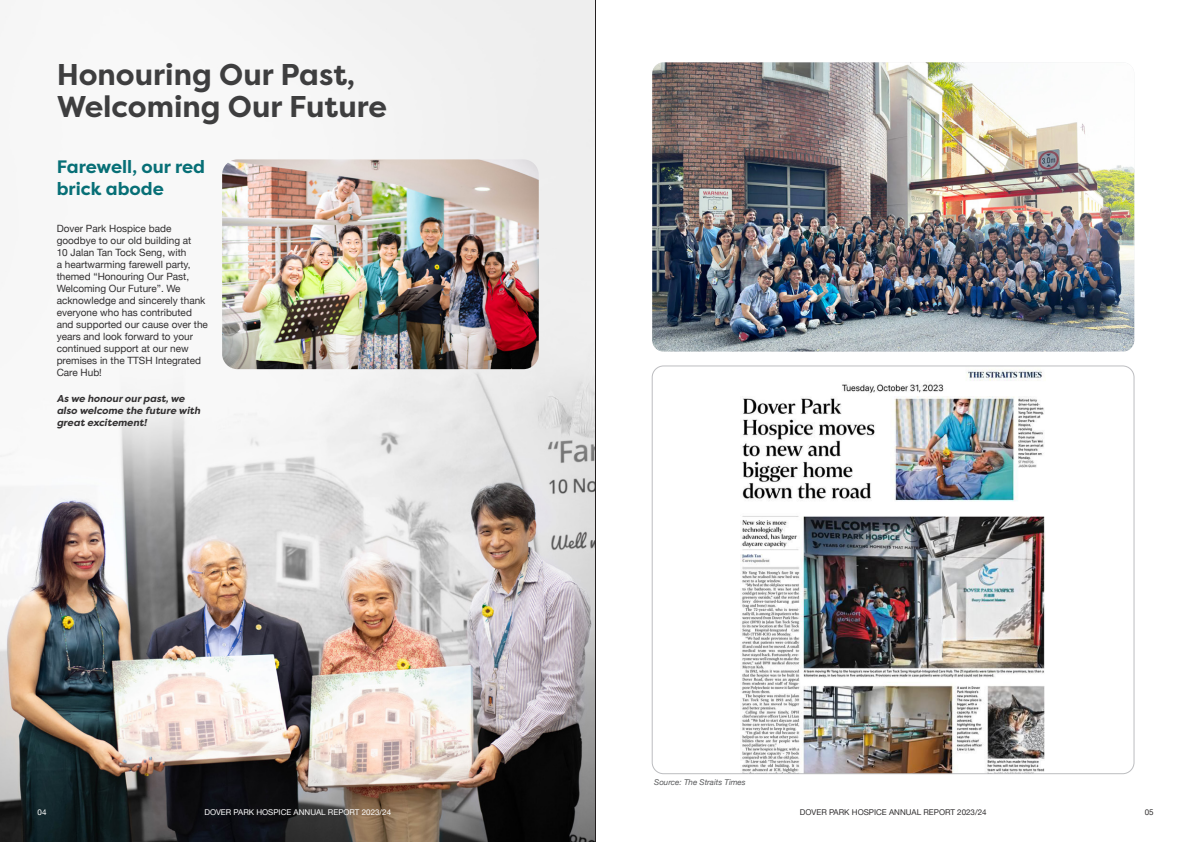
<style>
.page{position:relative;width:1191px;height:842px;background:#fff}
.page>*{position:absolute;margin:0;border:0;box-sizing:border-box;transform-origin:0 0}
.t1{font:700 30px "Filson Pro";color:#3e3e3f}
.t2{font:700 18px/21.6px "Filson Pro";color:#076f76}
.t3{font:10px/12px "Helvetica Neue";color:#312f30}
.t4{font:italic 700 10px/12px "Filson Pro";color:#312f30}
.t5{font:8px "Helvetica Neue";color:#fff}
.t6{font:8px "Helvetica Neue";color:#312f30}
.t7{font:italic 8px "Helvetica Neue";color:#57585a}
</style>
<div class="page">
<img style="left:0;top:0;width:595px;height:842px">
<img style="left:740px;top:370px;width:305px;height:402px">
<img style="left:652px;top:62px;width:482px;height:290px">
<img style="left:222px;top:159px;width:317px;height:210px">
<hr style="left:595px;top:0;width:1px;height:842px;background:#231f20">
<p class="t1" style="left:57px;top:55px;width:300px">Honouring Our Past,</p>
<p class="t1" style="left:57px;top:87px;width:332px">Welcoming Our Future</p>
<p class="t2" style="left:57px;top:156px;width:150px">Farewell, our red brick abode</p>
<p class="t3" style="left:57px;top:223px;width:153px">Dover Park Hospice bade goodbye to our old building at<br>10 Jalan Tan Tock Seng, with<br>a heartwarming farewell party, themed “Honouring Our Past,<br>Welcoming Our Future”. We acknowledge and sincerely thank everyone who has contributed and supported our cause over the years and look forward to your continued support at our new premises in the TTSH Integrated<br>Care Hub!</p>
<p class="t4" style="left:57px;top:392px;width:145px">As we honour our past, we also welcome the future with great excitement!</p>
<p class="t7" style="left:654px;top:777px;width:93px">Source: The Straits Times</p>
<p class="t5" style="left:38px;top:806px;width:10px">04</p>
<p class="t5" style="left:204px;top:806px;width:188px">DOVER PARK HOSPICE ANNUAL REPORT 2023/24</p>
<p class="t6" style="left:800px;top:806px;width:188px">DOVER PARK HOSPICE ANNUAL REPORT 2023/24</p>
<p class="t6" style="left:1144px;top:806px;width:10px">05</p>
</div>
